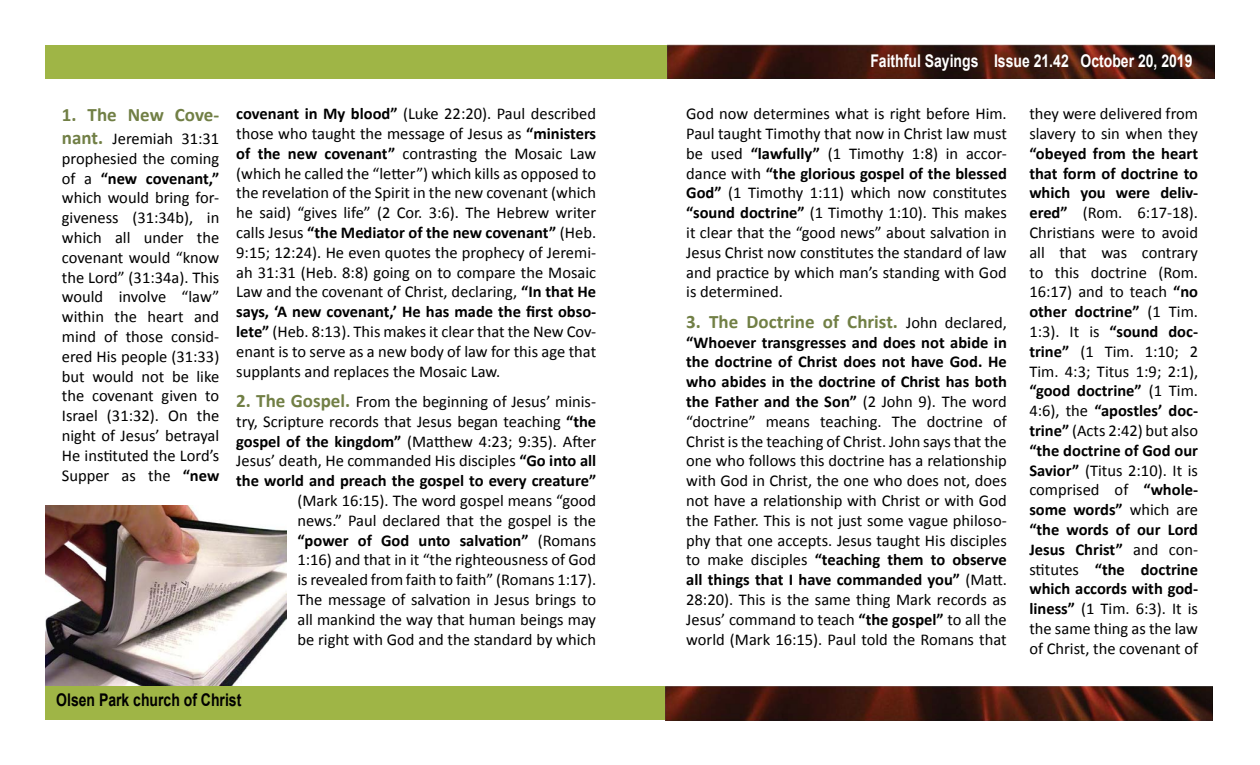
<style>
.page{position:relative;width:1260px;height:765px;background:#fff}
.page>*{position:absolute;margin:0;border:0;box-sizing:border-box;transform-origin:0 0}
.t1{font:700 19px "Calibri";color:#717f45}
.t2{font:700 17.5px "Arial";color:#fff;scale:.8 1}
.t3{font:700 17.5px "Arial";color:#000;scale:.8 1}
.t4{font:16.5px/19.8px "Calibri";color:#000;text-align:justify}
.s1{font-weight:700;font-size:19px;color:#717f45}
.s2{font-weight:700}
.s3{font-weight:400;font-size:16.5px;color:#000}
</style>
<div class="page">
<img style="left:45px;top:505px;width:241px;height:181px">
<div style="left:45px;top:45px;width:630px;height:34px;background:#9fb546"></div>
<div style="left:45px;top:686px;width:630px;height:34px;background:#9fb546"></div>
<img style="left:667px;top:45px;width:548px;height:34px">
<img style="left:666px;top:686px;width:547px;height:34px">
<p class="t1" style="left:62px;top:103px;width:159px">1. The New Cove-</p>
<p class="t4" style="left:62px;top:128px;width:159px"><span class="s1">nant.</span> Jeremiah 31:31 prophesied the coming of a <span class="s2">“new covenant,” </span>which would bring for&shy;giveness (31:34b), in which all under the covenant would “know the Lord” (31:34a). This would involve “law” within the heart and mind of those consid&shy;ered His people (31:33) but would not be like the covenant given to Israel (31:32). On the night of Jesus’ betrayal He instituted the Lord’s Supper as the <span class="s2">“new</span></p>
<p class="t4" style="left:236px;top:103px;width:362px"><span class="s2">covenant in My blood”</span> (Luke 22:20). Paul described those who taught the message of Jesus as <span class="s2">“ministers of the new covenant”</span> contrasting the Mosaic Law (which he called the “letter”) which kills as opposed to the revelation of the Spirit in the new covenant (which he said) “gives life” (2 Cor. 3:6). The Hebrew writer calls Jesus <span class="s2">“the Mediator of the new covenant”</span> (Heb.<br>9:15; 12:24). He even quotes the prophecy of Jeremi&shy;ah 31:31 (Heb. 8:8) going on to compare the Mosaic Law and the covenant of Christ, declaring, <span class="s2">“In that He says, ‘A new covenant,’ He has made the first obso&shy;lete”</span> (Heb. 8:13). This makes it clear that the New Cov&shy;enant is to serve as a new body of law for this age that supplants and replaces the Mosaic Law.</p>
<p class="t4" style="left:236px;top:391px;width:362px"><span class="s1">2. The Gospel.</span> From the beginning of Jesus’ minis&shy;try, Scripture records that Jesus began teaching <span class="s2">“the gospel of the kingdom”</span> (Matthew 4:23; 9:35). After Jesus’ death, He commanded His disciples <span class="s2">“Go into all the world and preach the gospel to every creature”</span></p>
<p class="t4" style="left:297px;top:490px;width:300px">(Mark 16:15). The word gospel means “good news.” Paul declared that the gospel is the <span class="s2">“power of God unto salvation”</span> (Romans 1:16) and that in it “the righteousness of God is revealed from faith to faith” (Romans 1:17).<br>The message of salvation in Jesus brings to all mankind the way that human beings may be right with God and the standard by which</p>
<p class="t3" style="left:56px;top:688px;width:233px">Olsen Park church of Christ</p>
<p class="t2" style="left:870px;top:49px;width:404px">Faithful Sayings Issue 21.42 October 20, 2019</p>
<p class="t4" style="left:686px;top:103px;width:322px">God now determines what is right before Him.<br>Paul taught Timothy that now in Christ law must be used <span class="s2">“lawfully”</span> (1 Timothy 1:8) in accor&shy;dance with <span class="s2">“the glorious gospel of the blessed God”</span> (1 Timothy 1:11) which now constitutes <span class="s2">“sound doctrine”</span> (1 Timothy 1:10). This makes it clear that the “good news” about salvation in Jesus Christ now constitutes the standard of law and practice by which man’s standing with God is determined.</p>
<p class="t1" style="left:686px;top:310px;width:322px">3. The Doctrine of Christ. <span class="s3">John declared,</span></p>
<p class="t4" style="left:686px;top:331px;width:322px"><span class="s2">“Whoever transgresses and does not abide in the doctrine of Christ does not have God. He who abides in the doctrine of Christ has both the Father and the Son”</span> (2 John 9). The word “doctrine” means teaching. The doctrine of Christ is the teaching of Christ. John says that the one who follows this doctrine has a relationship with God in Christ, the one who does not, does not have a relationship with Christ or with God the Father. This is not just some vague philoso&shy;phy that one accepts. Jesus taught His disciples to make disciples <span class="s2">“teaching them to observe all things that I have commanded you”</span> (Matt.<br>28:20). This is the same thing Mark records as Jesus’ command to teach <span class="s2">“the gospel”</span> to all the world (Mark 16:15). Paul told the Romans that</p>
<p class="t4" style="left:1029px;top:103px;width:170px">they were delivered from slavery to sin when they</p>
<p class="t4" style="left:1029px;top:143px;width:170px"><span class="s2">“obeyed from the heart that form of doctrine to which you were deliv&shy;ered”</span> (Rom. 6:17-18).<br>Christians were to avoid all that was contrary to this doctrine (Rom.<br>16:17) and to teach <span class="s2">“no other doctrine”</span> (1 Tim.<br>1:3). It is <span class="s2">“sound doc&shy;trine”</span> (1 Tim. 1:10; 2<br>Tim. 4:3; Titus 1:9; 2:1), <span class="s2">“good doctrine”</span> (1 Tim.<br>4:6), the <span class="s2">“apostles’ doc&shy;trine”</span> (Acts 2:42) but also <span class="s2">“the doctrine of God our Savior”</span> (Titus 2:10). It is comprised of <span class="s2">“whole&shy;some words”</span> which are <span class="s2">“the words of our Lord Jesus Christ”</span> and con&shy;stitutes <span class="s2">“the doctrine which accords with god&shy;liness”</span> (1 Tim. 6:3). It is the same thing as the law of Christ, the covenant of</p>
</div>
